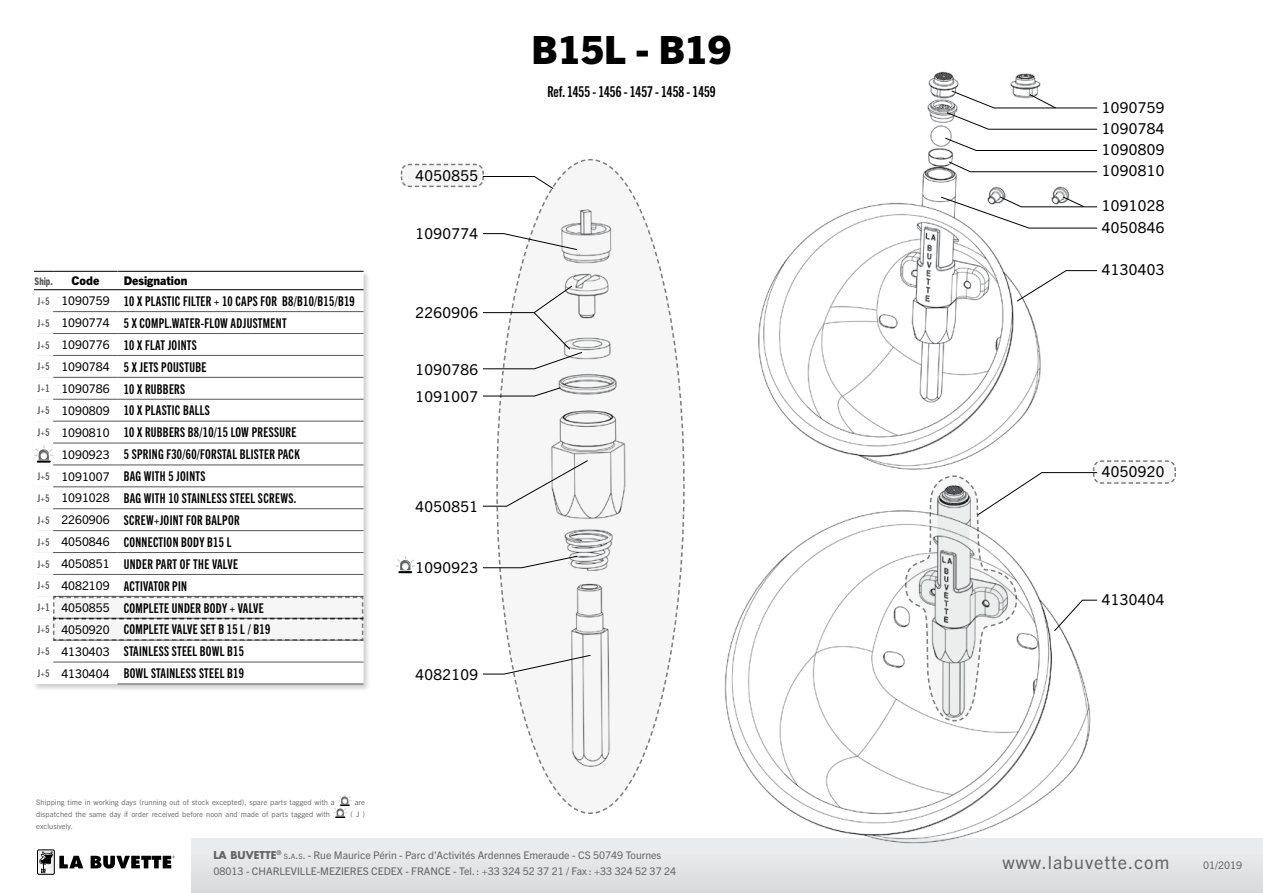
<style>
.page{position:relative;width:1263px;height:893px;background:#fff}
.page>*{position:absolute;margin:0;border:0;box-sizing:border-box;transform-origin:0 0}
.t1{font:800 39px "Trade Gothic Next LT Pro";color:#000}
.t2{font:18px "Trade Gothic Next LT Pro";letter-spacing:.05em;color:#646567}
.t3{font:15px/27.3px "Trade Gothic Next LT Pro";letter-spacing:.025em;color:#000}
.t4{font:15px "Trade Gothic Next LT Pro Bd Cm";color:#000}
.t5{font:13.5px/21.9px "Trade Gothic Next LT Pro Bd Cm";letter-spacing:.025em;color:#000}
.t6{font:12px/21.9px "Trade Gothic Next LT Pro";color:#000;text-align:right}
.t7{font:800 12px "Trade Gothic Next LT Pro";color:#000}
.t8{font:10.5px/16.5px "Trade Gothic Next LT Pro";color:#646567}
.t9{font:800 condensed 10.5px "Trade Gothic Next LT Pro";color:#58585a;scale:.9 1}
.t10{font:7.5px "Trade Gothic Next LT Pro";color:#707172}
.s1{font-family:"Trade Gothic Next LT Pro Bd Cm";font-size:10.5px;color:#58585a}
.s2{font-family:"Futura Std";font-weight:700}
.s3{font-size:7.35px}
.s4{font-style:inherit}
</style>
<div class="page">
<div style="left:191px;top:839px;width:1072px;height:54px;background:#e4e5e6"></div>
<img style="left:493px;top:71px;width:625px;height:772px">
<div style="left:32px;top:269px;width:339px;height:423px;background:#000;opacity:.2"></div>
<hr style="left:117px;top:684px;width:247px;height:1px;background:#58585a">
<svg style="left:396px;top:158px;width:289px;height:657px"></svg>
<svg style="left:945px;top:138px;width:152px;height:13px"></svg>
<svg style="left:1017px;top:270px;width:80px;height:32px"></svg>
<svg style="left:904px;top:460px;width:272px;height:262px"></svg>
<svg style="left:949px;top:162px;width:148px;height:10px"></svg>
<svg style="left:946px;top:91px;width:151px;height:39px"></svg>
<svg style="left:940px;top:196px;width:157px;height:32px"></svg>
<svg style="left:34px;top:271px;width:330px;height:413px"></svg>
<svg style="left:333px;top:793px;width:19px;height:25px"></svg>
<div style="left:37px;top:849px;width:18px;height:26px;border:1px solid #000"></div>
<svg style="left:37px;top:850px;width:138px;height:24px"></svg>
<p class="t9" style="left:35px;top:274px;width:22px">Ship.</p>
<p class="t7" style="left:72px;top:272px;width:29px">Code</p>
<p class="t7" style="left:124px;top:272px;width:65px">Designation</p>
<p class="t5" style="left:124px;top:289px;width:232px">10 X PLASTIC FILTER + 10 CAPS FOR B8/B10/B15/B19<br>5 X COMPL.WATER-FLOW ADJUSTMENT<br>10 X FLAT JOINTS<br>5 X JETS POUSTUBE<br>10 X RUBBERS<br>10 X PLASTIC BALLS<br>10 X RUBBERS B8/10/15 LOW PRESSURE<br>5 SPRING F30/60/FORSTAL BLISTER PACK<br>BAG WITH 5 JOINTS<br>BAG WITH 10 STAINLESS STEEL SCREWS.<br>SCREW+JOINT FOR BALPOR<br>CONNECTION BODY B15 L<br>UNDER PART OF THE VALVE<br>ACTIVATOR PIN<br>COMPLETE UNDER BODY + VALVE<br>COMPLETE VALVE SET B 15 L / B19<br>STAINLESS STEEL BOWL B15<br>BOWL STAINLESS STEEL B19</p>
<p class="t6" style="left:38px;top:289px;width:73px"><span class="s1">J+5</span> 1090759<br><span class="s1">J+5</span> 1090774<br><span class="s1">J+5</span> 1090776<br><span class="s1">J+5</span> 1090784<br><span class="s1">J+1</span> 1090786<br><span class="s1">J+5</span> 1090809<br><span class="s1">J+5</span> 1090810<br>1090923<br><span class="s1">J+5</span> 1091007<br><span class="s1">J+5</span> 1091028<br><span class="s1">J+5</span> 2260906<br><span class="s1">J+5</span> 4050846<br><span class="s1">J+5</span> 4050851<br><span class="s1">J+5</span> 4082109<br><span class="s1">J+1</span> 4050855<br><span class="s1">J+5</span> 4050920<br><span class="s1">J+5</span> 4130403<br><span class="s1">J+5</span> 4130404</p>
<p class="t3" style="left:415px;top:161px;width:64px">4050855</p>
<p class="t3" style="left:415px;top:219px;width:64px">1090774</p>
<p class="t3" style="left:415px;top:298px;width:64px">2260906</p>
<p class="t3" style="left:415px;top:354px;width:64px">1090786<br>1091007</p>
<p class="t3" style="left:415px;top:492px;width:64px">4050851</p>
<p class="t3" style="left:415px;top:553px;width:64px">1090923</p>
<p class="t3" style="left:415px;top:660px;width:64px">4082109</p>
<h1 class="t1" style="left:532px;top:23px;width:201px">B15L - B19</h1>
<p class="t4" style="left:547px;top:81px;width:170px">REF. 1455 - 1456 - 1457 - 1458 - 1459</p>
<p class="t3" style="left:1102px;top:92px;width:64px">1090759</p>
<p class="t3" style="left:1102px;top:114px;width:64px">1090784</p>
<p class="t3" style="left:1102px;top:138px;width:64px;line-height:21.3px">1090809<br>1090810</p>
<p class="t3" style="left:1102px;top:191px;width:64px">1091028</p>
<p class="t3" style="left:1102px;top:213px;width:64px">4050846</p>
<p class="t3" style="left:1102px;top:255px;width:64px">4130403</p>
<p class="t3" style="left:1102px;top:457px;width:64px">4050920</p>
<p class="t3" style="left:1102px;top:585px;width:64px">4130404</p>
<p class="t10" style="left:36px;top:796px;width:300px">Shipping time in working days (running out of stock excepted), spare parts tagged with a</p>
<p class="t10" style="left:355px;top:796px;width:12px">are</p>
<p class="t10" style="left:36px;top:808px;width:295px">dispatched the same day if order received before noon and made of parts tagged with</p>
<p class="t10" style="left:350px;top:808px;width:16px">( J )</p>
<p class="t10" style="left:36px;top:820px;width:38px">exclusively.</p>
<p class="t8" style="left:213px;top:846px;width:464px"><span class="s2">LA BUVETTE</span><sup>®</sup> <span class="s3">S</span><span class="s4">.</span><span class="s3">A</span><span class="s4">.</span><span class="s3">S</span><span class="s4">.</span> - Rue Maurice Périn - Parc d’Activités Ardennes Emeraude - CS 50749 Tournes<br>08013 - CHARLEVILLE-MEZIERES CEDEX - FRANCE - Tel. : +33 324 52 37 21 / Fax : +33 324 52 37 24</p>
<h2 class="t2" style="left:1002px;top:850px;width:169px">www.labuvette.com</h2>
<p class="t8" style="left:1203px;top:856px;width:41px">01/2019</p>
</div>
